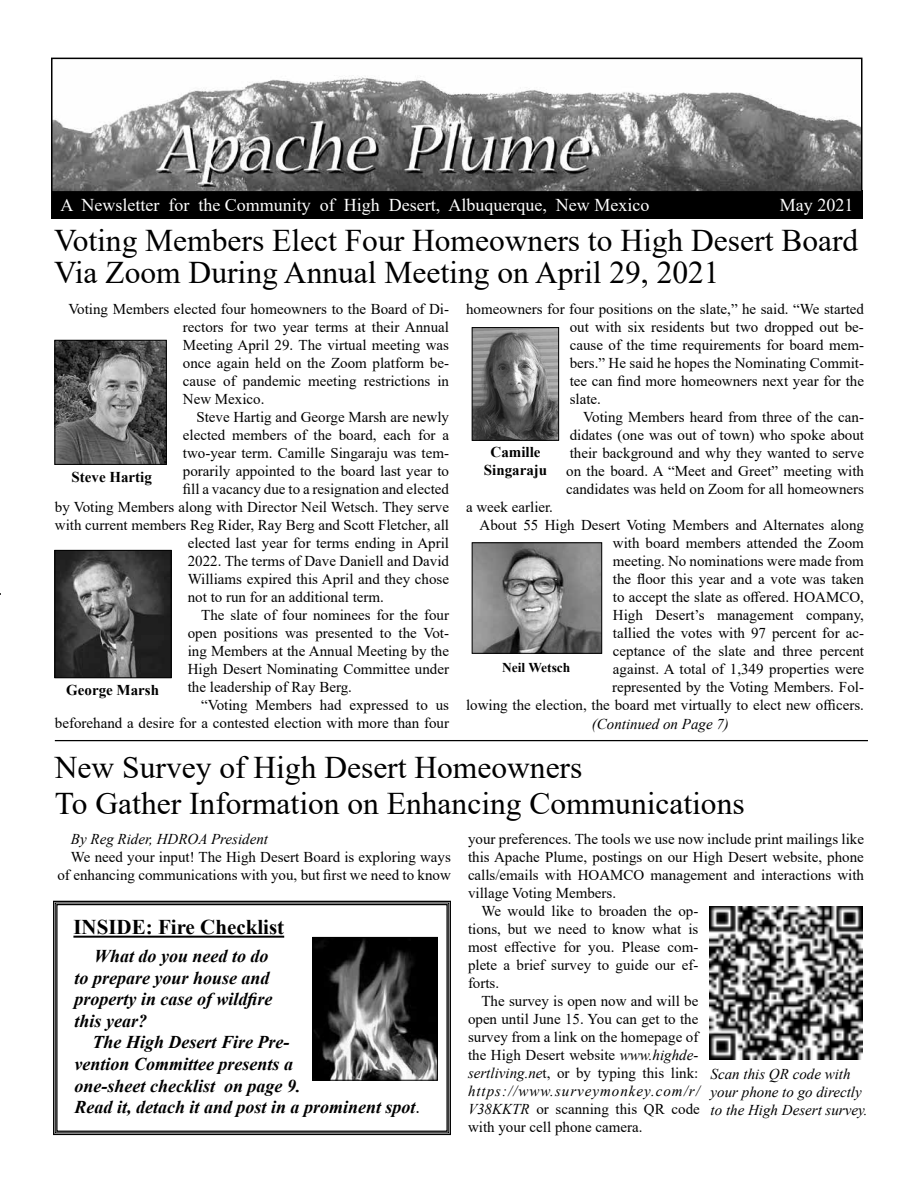
<style>
.page{position:relative;width:918px;height:1188px;background:#fff}
.page>*{position:absolute;margin:0;border:0;box-sizing:border-box;transform-origin:0 0}
.t1{font:31.5px/31.5px "Times New Roman";color:#000}
.t2{font:700 21px "Times New Roman";color:#000}
.t3{font:italic 700 18px/21.6px "Times New Roman";color:#000}
.t4{font:18px "Times New Roman";color:#fefefe}
.t5{font:15px/18px "Times New Roman";color:#000;text-align:justify}
.t6{font:italic 15px/18px "Times New Roman";color:#000}
.t7{font:700 15px/18px "Times New Roman";color:#000;text-align:center}
.t8{font:italic 15px "Times New Roman";letter-spacing:.065em;color:#000}
.t9{font:700 13.5px "Times New Roman";color:#000}
.s1{font-weight:400;font-style:normal}
.s2{font-style:italic}
</style>
<div class="page">
<div style="left:51px;top:191px;width:812px;height:28px;background:#000"></div>
<img style="left:54px;top:75px;width:805px;height:115px">
<div style="left:51px;top:58px;width:811px;height:135px;border:2px solid #000"></div>
<svg style="left:53px;top:900px;width:398px;height:236px"></svg>
<div style="left:56px;top:904px;width:392px;height:228px;border:1px solid #000"></div>
<img style="left:474px;top:544px;width:126px;height:108px">
<div style="left:472px;top:542px;width:130px;height:112px;border:1px solid #000"></div>
<img style="left:474px;top:329px;width:83px;height:110px">
<div style="left:472px;top:327px;width:87px;height:114px;border:1px solid #000"></div>
<img style="left:57px;top:342px;width:108px;height:121px">
<div style="left:55px;top:340px;width:112px;height:125px;border:1px solid #000"></div>
<img style="left:57px;top:552px;width:113px;height:124px">
<div style="left:55px;top:550px;width:117px;height:128px;border:1px solid #000"></div>
<img style="left:314px;top:939px;width:122px;height:140px">
<div style="left:312px;top:937px;width:126px;height:144px;border:1px solid #000"></div>
<hr style="left:73px;top:936px;width:211px;height:2px;background:#000">
<img style="left:709px;top:907px;width:153px;height:152px">
<hr style="left:55px;top:740px;width:813px;height:1px;background:#000">
<p class="t4" style="left:60px;top:192px;width:590px">A Newsletter for the Community of High Desert, Albuquerque, New Mexico</p>
<p class="t4" style="left:780px;top:192px;width:75px">May 2021</p>
<h1 class="t1" style="left:54px;top:224px;width:806px">Voting Members Elect Four Homeowners to High Desert Board<br>Via Zoom During Annual Meeting on April 29, 2021</h1>
<p class="t5" style="left:183px;top:300px;width:268px;text-indent:-114px">Voting Members elected four homeowners to the Board of Di&shy;rectors for two year terms at their Annual Meeting April 29. The virtual meeting was once again held on the Zoom platform be&shy;cause of pandemic meeting restrictions in New Mexico.</p>
<p class="t5" style="left:196px;top:408px;width:254px">Steve Hartig and George Marsh are newly</p>
<p class="t5" style="left:183px;top:426px;width:268px">elected members of the board, each for a</p>
<p class="t5" style="left:183px;top:444px;width:268px">two-year term. Camille Singaraju was tem-</p>
<p class="t5" style="left:183px;top:462px;width:268px">porarily appointed to the board last year to</p>
<p class="t5" style="left:183px;top:480px;width:268px">fill a vacancy due to a resignation and elected</p>
<p class="t5" style="left:55px;top:498px;width:396px">by Voting Members along with Director Neil Wetsch. They serve</p>
<p class="t5" style="left:55px;top:516px;width:396px">with current members Reg Rider, Ray Berg and Scott Fletcher, all</p>
<p class="t5" style="left:188px;top:534px;width:263px">elected last year for terms ending in April</p>
<p class="t5" style="left:188px;top:552px;width:263px">2022. The terms of Dave Daniell and David</p>
<p class="t5" style="left:188px;top:570px;width:263px">Williams expired this April and they chose</p>
<p class="t5" style="left:188px;top:588px;width:198px">not to run for an additional term.</p>
<p class="t5" style="left:201px;top:606px;width:249px">The slate of four nominees for the four</p>
<p class="t5" style="left:188px;top:624px;width:263px">open positions was presented to the Vot-</p>
<p class="t5" style="left:188px;top:642px;width:263px">ing Members at the Annual Meeting by the</p>
<p class="t5" style="left:188px;top:660px;width:263px">High Desert Nominating Committee under</p>
<p class="t5" style="left:188px;top:678px;width:166px">the leadership of Ray Berg.</p>
<p class="t5" style="left:201px;top:696px;width:249px">“Voting Members had expressed to us</p>
<p class="t5" style="left:55px;top:714px;width:396px">beforehand a desire for a contested election with more than four</p>
<p class="t6" style="left:592px;top:715px;width:139px">(Continued on Page 7)</p>
<p class="t5" style="left:570px;top:300px;width:296px;text-indent:-104px">homeowners for four positions on the slate,” he said. “We started out with six residents but two dropped out be&shy;cause of the time requirements for board mem&shy;bers.” He said he hopes the Nominating Commit&shy;tee can find more homeowners next year for the slate.</p>
<p class="t5" style="left:566px;top:408px;width:299px;text-indent:17px">Voting Members heard from three of the can&shy;didates (one was out of town) who spoke about their background and why they wanted to serve on the board. A “Meet and Greet” meeting with candidates was held on Zoom for all homeowners</p>
<p class="t5" style="left:466px;top:498px;width:89px">a week earlier.</p>
<p class="t5" style="left:480px;top:516px;width:386px">About 55 High Desert Voting Members and Alternates along</p>
<p class="t5" style="left:613px;top:534px;width:253px">with board members attended the Zoom</p>
<p class="t5" style="left:613px;top:552px;width:253px">meeting. No nominations were made from</p>
<p class="t5" style="left:613px;top:570px;width:253px">the floor this year and a vote was taken</p>
<p class="t5" style="left:613px;top:588px;width:253px">to accept the slate as offered. HOAMCO,</p>
<p class="t5" style="left:613px;top:606px;width:253px">High Desert’s management company,</p>
<p class="t5" style="left:613px;top:624px;width:253px">tallied the votes with 97 percent for ac-</p>
<p class="t5" style="left:613px;top:642px;width:253px">ceptance of the slate and three percent</p>
<p class="t5" style="left:613px;top:660px;width:253px">against. A total of 1,349 properties were</p>
<p class="t5" style="left:612px;top:678px;width:253px">represented by the Voting Members. Fol-</p>
<p class="t5" style="left:466px;top:696px;width:399px">lowing the election, the board met virtually to elect new officers.</p>
<p class="t7" style="left:484px;top:442px;width:65px">Camille<br>Singaraju</p>
<p class="t7" style="left:72px;top:468px;width:82px">Steve Hartig</p>
<p class="t9" style="left:502px;top:658px;width:70px">Neil Wetsch</p>
<p class="t7" style="left:66px;top:680px;width:94px">George Marsh</p>
<h1 class="t1" style="left:55px;top:748px;width:691px;line-height:36px">New Survey of High Desert Homeowners<br>To Gather Information on Enhancing Communications</h1>
<p class="t6" style="left:71px;top:830px;width:199px">By Reg Rider, HDROA President</p>
<p class="t5" style="left:57px;top:848px;width:395px;text-align:right">We need your input! The High Desert Board is exploring ways of enhancing communications with you, but first we need to know</p>
<h2 class="t2" style="left:73px;top:912px;width:212px">INSIDE: Fire Checklist</h2>
<p class="t3" style="left:75px;top:945px;width:199px;text-indent:19px">What do you need to do to prepare your house and property in case of wildfire this year?</p>
<p class="t3" style="left:75px;top:1031px;width:347px;text-indent:18px">The High Desert Fire Pre-<br>vention Committee presents a<br>one-sheet checklist on page 9.<br>Read it, detach it and post in a prominent spot<span class="s1">.</span></p>
<p class="t5" style="left:468px;top:830px;width:398px">your preferences. The tools we use now include print mailings like</p>
<p class="t5" style="left:468px;top:848px;width:397px">this Apache Plume, postings on our High Desert website, phone</p>
<p class="t5" style="left:468px;top:866px;width:398px">calls/emails with HOAMCO management and interactions with</p>
<p class="t5" style="left:468px;top:884px;width:150px">village Voting Members.</p>
<p class="t5" style="left:482px;top:902px;width:218px">We would like to broaden the op-</p>
<p class="t5" style="left:468px;top:920px;width:232px">tions, but we need to know what is</p>
<p class="t5" style="left:468px;top:938px;width:232px">most effective for you. Please com-</p>
<p class="t5" style="left:468px;top:956px;width:232px">plete a brief survey to guide our ef-</p>
<p class="t5" style="left:468px;top:974px;width:33px">forts.</p>
<p class="t5" style="left:482px;top:992px;width:218px">The survey is open now and will be</p>
<p class="t5" style="left:468px;top:1010px;width:232px">open until June 15. You can get to the</p>
<p class="t5" style="left:468px;top:1028px;width:232px">survey from a link on the homepage of</p>
<p class="t5" style="left:468px;top:1046px;width:232px">the High Desert website <span class="s2">www.highde-</span></p>
<p class="t5" style="left:468px;top:1064px;width:232px"><span class="s2">sertliving.ne</span>t, or by typing this link:</p>
<p class="t8" style="left:468px;top:1081px;width:233px">https://www.surveymonkey.com/r/</p>
<p class="t5" style="left:468px;top:1100px;width:233px"><span class="s2">V38KKTR</span> or scanning this QR code</p>
<p class="t5" style="left:468px;top:1118px;width:176px">with your cell phone camera.</p>
<p class="t6" style="left:711px;top:1064px;width:159px">Scan this QR code with your phone to go directly to the High Desert survey.</p>
</div>
